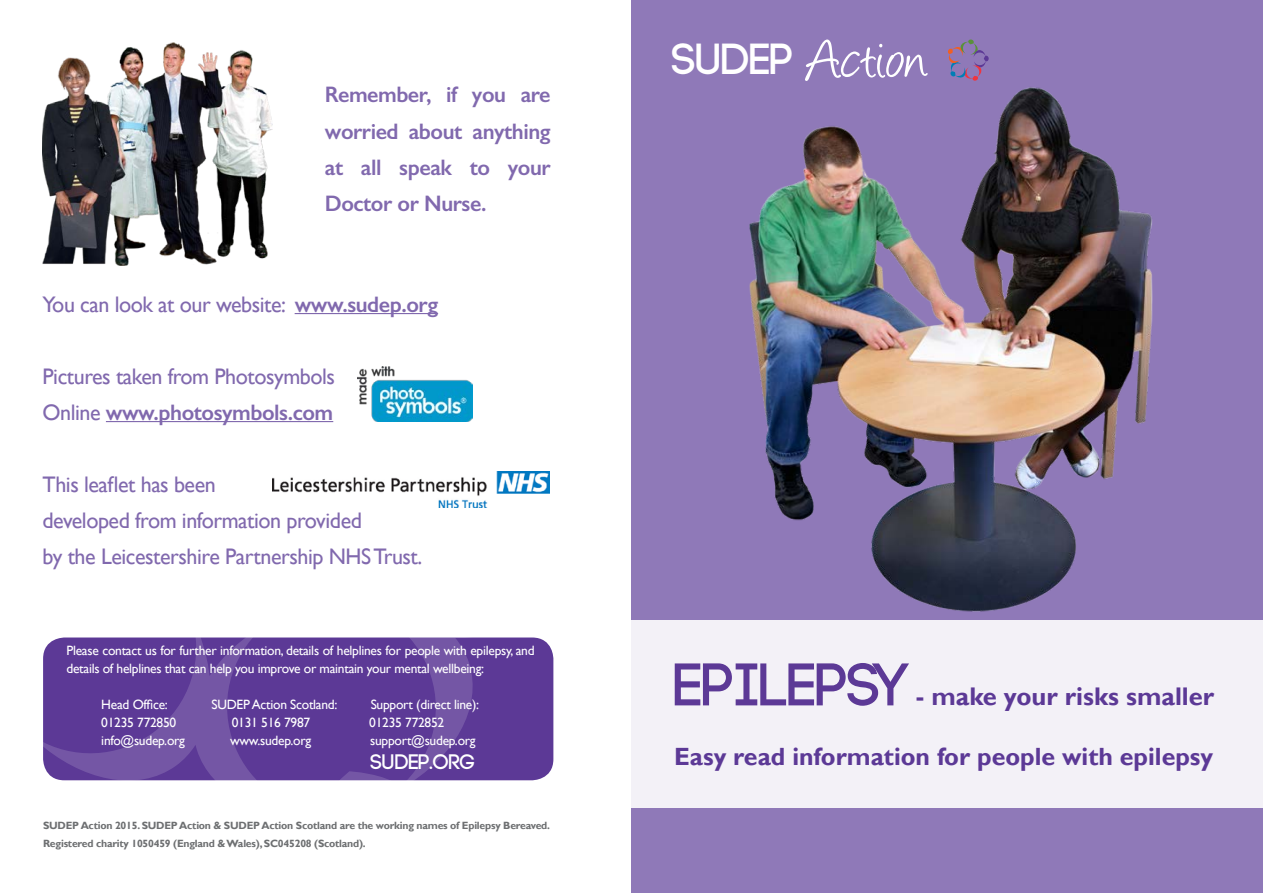
<style>
.page{position:relative;width:1263px;height:893px;background:#fff}
.page>*{position:absolute;margin:0;border:0;box-sizing:border-box;transform-origin:0 0}
.t1{font:64.5px "Angelina";color:#fff}
.t2{font:700 60px "Code";color:#5c3996}
.t3{font:700 25.5px "Gill Sans";color:#5c3996}
.t4{font:700 24.9px "Gill Sans";color:#5c3996}
.t5{font:22.5px/36px "Gill Sans";letter-spacing:-.02em;color:#8169ae}
.t6{font:600 22.5px/36px "Gill Sans";letter-spacing:-.02em;color:#8169ae;text-align:justify}
.t7{font:700 21px "Code";color:#fff}
.t8{font:13.5px/18px "Gill Sans";letter-spacing:-.02em;color:#fff}
.t9{font:700 10.5px/18px "Gill Sans";letter-spacing:-.02em;color:#6d6f71}
.s1{font-weight:600}
.s2{font-family:"Code";font-weight:700;font-size:43.5px}
</style>
<div class="page">
<div style="left:631px;top:0;width:632px;height:893px;background:#8f79b8"></div>
<img style="left:749px;top:87px;width:404px;height:525px">
<svg style="left:948px;top:39px;width:41px;height:42px"></svg>
<div style="left:631px;top:621px;width:632px;height:187px;background:#f3f1f7"></div>
<img style="left:43px;top:43px;width:229px;height:222px">
<svg style="left:43px;top:637px;width:511px;height:144px;background:#63419a"></svg>
<hr style="left:295px;top:313px;width:143px;height:1px;background:#8169ae">
<hr style="left:106px;top:421px;width:227px;height:1px;background:#8169ae">
<img style="left:272px;top:471px;width:277px;height:36px">
<img style="left:357px;top:366px;width:115px;height:55px">
<h3 class="t6" style="left:325px;top:77px;width:227px">Remember, if you are worried about anything at all speak to your Doctor or Nurse.</h3>
<h3 class="t5" style="left:43px;top:286px;width:397px">You can look at our website: <span class="s1">www.sudep.org</span></h3>
<h3 class="t5" style="left:43px;top:358px;width:294px">Pictures taken from Photosymbols<br>Online <span class="s1">www.photosymbols.com</span></h3>
<h3 class="t5" style="left:43px;top:466px;width:381px">This leaflet has been<br>developed from information provided<br>by the Leicestershire Partnership NHS Trust.</h3>
<p class="t8" style="left:66px;top:641px;width:470px">Please contact us for further information, details of helplines for people with epilepsy, and details of helplines that can help you improve or maintain your mental wellbeing:</p>
<p class="t8" style="left:101px;top:695px;width:68px">Head Office:</p>
<p class="t8" style="left:212px;top:695px;width:127px">SUDEP Action Scotland:</p>
<p class="t8" style="left:371px;top:695px;width:110px">Support (direct line):</p>
<p class="t8" style="left:101px;top:713px;width:77px">01235 772850</p>
<p class="t8" style="left:232px;top:713px;width:80px">0131 516 7987</p>
<p class="t8" style="left:369px;top:713px;width:77px">01235 772852</p>
<p class="t8" style="left:101px;top:731px;width:85px">info@sudep.org</p>
<p class="t8" style="left:230px;top:731px;width:83px">www.sudep.org</p>
<p class="t8" style="left:370px;top:731px;width:107px">support@sudep.org</p>
<h3 class="t7" style="left:370px;top:752px;width:106px">SUDEP.ORG</h3>
<p class="t9" style="left:43px;top:816px;width:508px">SUDEP Action 2015. SUDEP Action &amp; SUDEP Action Scotland are the working names of Epilepsy Bereaved.<br>Registered charity 1050459 (England &amp; Wales), SC045208 (Scotland).</p>
<h1 class="t1" style="left:672px;top:32px;width:258px"><span class="s2">SUDEP</span> Action</h1>
<h2 class="t2" style="left:674px;top:654px;width:236px">EPILEPSY</h2>
<h3 class="t3" style="left:916px;top:681px;width:300px">- make your risks smaller</h3>
<h3 class="t4" style="left:674px;top:742px;width:541px">Easy read information for people with epilepsy</h3>
</div>
